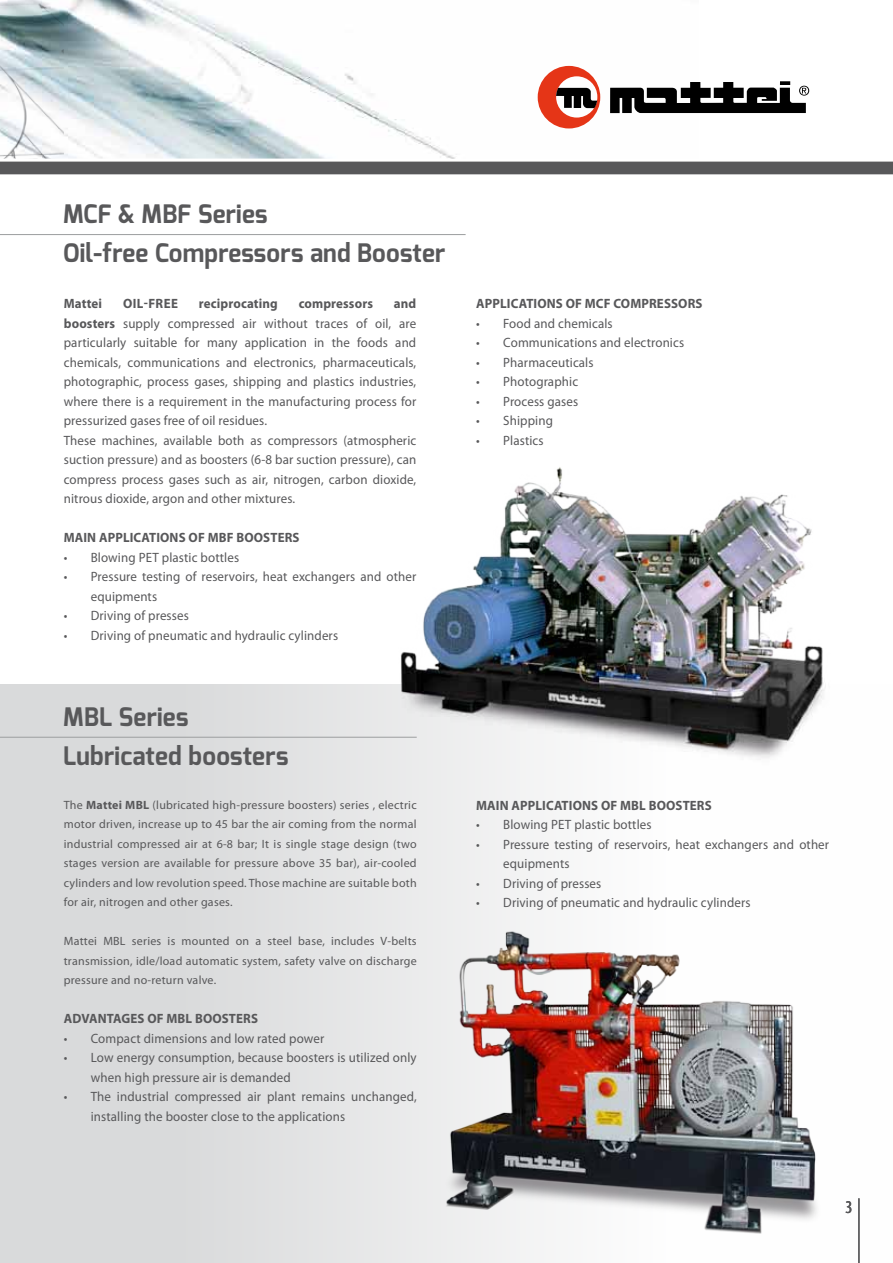
<style>
.page{position:relative;width:893px;height:1263px;background:#fff}
.page>*{position:absolute;margin:0;border:0;box-sizing:border-box;transform-origin:0 0}
.t1{font:700 25.5px/39px "Exo";letter-spacing:.01em;color:#58585a;scale:.96 1}
.t2{font:condensed 18px "Myriad Pro";color:#58585a}
.t3{font:13.5px/19.5px "Myriad Pro";letter-spacing:.01em;color:#58585a;scale:.96 1}
.t4{font:700 13.5px "Myriad Pro";letter-spacing:.01em;color:#58585a;scale:.96 1}
.t5{font:12px/19.5px "Myriad Pro";letter-spacing:.02em;color:#58585a;text-align:justify}
.s1{font-weight:700}
</style>
<div class="page">
<img style="left:64px;top:0;width:556px;height:157px">
<img style="left:0;top:0;width:64px;height:157px">
<svg style="left:538px;top:66px;width:62px;height:62px"></svg>
<hr style="left:780px;top:81px;width:10px;height:4px;background:#4a4a4a">
<svg style="left:610px;top:82px;width:199px;height:31px"></svg>
<svg style="left:0;top:157px;width:893px;height:18px"></svg>
<div style="left:0;top:685px;width:893px;height:578px;background:linear-gradient(to right,#d3d5d6,#fff)"></div>
<img style="left:374px;top:467px;width:490px;height:300px">
<hr style="left:0;top:737px;width:417px;height:1px;background:#9c9e9f">
<img style="left:360px;top:910px;width:533px;height:353px">
<hr style="left:858px;top:1198px;width:1px;height:65px;background:#58585a">
<hr style="left:0;top:234px;width:466px;height:1px;background:#9c9e9f">
<h1 class="t1" style="left:63px;top:194px;width:400px">MCF &amp; MBF Series<br>Oil-free Compressors and Booster</h1>
<p class="t4" style="left:64px;top:295px;width:41px">Mattei</p>
<p class="t4" style="left:123px;top:295px;width:51px">oil-free</p>
<p class="t4" style="left:199px;top:295px;width:84px">reciprocating</p>
<p class="t4" style="left:299px;top:295px;width:79px">compressors</p>
<p class="t3" style="left:64px;top:294px;width:369px;text-indent:330px"><span class="s1">and boosters</span> supply compressed air without traces of oil, are particularly suitable for many application in the foods and chemicals, communications and electronics, pharmaceuticals, photographic, process gases, shipping and plastics industries, where there is a requirement in the manufacturing process for pressurized gases free of oil residues.<br>These machines, available both as compressors (atmospheric suction pressure) and as boosters (6-8 bar suction pressure), can compress process gases such as air, nitrogen, carbon dioxide, nitrous dioxide, argon and other mixtures.</p>
<p class="t4" style="left:64px;top:529px;width:247px">MAIN APPLICATIONS OF MBF BOOSTERS</p>
<p class="t3" style="left:64px;top:547px;width:184px">• Blowing PET plastic bottles</p>
<p class="t3" style="left:91px;top:567px;width:341px;text-indent:-27px">• Pressure testing of reservoirs, heat exchangers and other equipments</p>
<p class="t3" style="left:64px;top:606px;width:132px">• Driving of presses</p>
<p class="t3" style="left:64px;top:625px;width:287px">• Driving of pneumatic and hydraulic cylinders</p>
<h1 class="t1" style="left:63px;top:697px;width:236px">MBL Series<br>Lubricated boosters</h1>
<p class="t5" style="left:64px;top:795px;width:354px">The <span class="s1">Mattei MBL</span> (lubricated high-pressure boosters) series , electric motor driven, increase up to 45 bar the air coming from the normal industrial compressed air at 6‐8 bar; It is single stage design (two stages version are available for pressure above 35 bar), air‐cooled cylinders and low revolution speed. Those machine are suitable both for air, nitrogen and other gases.</p>
<p class="t5" style="left:64px;top:931px;width:354px">Mattei MBL series is mounted on a steel base, includes V‐belts transmission, idle/load automatic system, safety valve on discharge pressure and no‐return valve.</p>
<p class="t4" style="left:64px;top:1010px;width:204px">ADVANTAGES OF MBL BOOSTERS</p>
<p class="t3" style="left:64px;top:1028px;width:273px">• Compact dimensions and low rated power</p>
<p class="t3" style="left:91px;top:1048px;width:341px;text-indent:-27px">• Low energy consumption, because boosters is utilized only when high pressure air is demanded</p>
<p class="t3" style="left:91px;top:1087px;width:341px;text-indent:-27px">• The industrial compressed air plant remains unchanged, installing the booster close to the applications</p>
<p class="t4" style="left:476px;top:295px;width:237px">APPLICATIONS OF MCF COMPRESSORS</p>
<p class="t3" style="left:476px;top:313px;width:144px">• Food and chemicals</p>
<p class="t3" style="left:476px;top:333px;width:218px">• Communications and electronics</p>
<p class="t3" style="left:476px;top:352px;width:124px">• Pharmaceuticals</p>
<p class="t3" style="left:476px;top:372px;width:108px">• Photographic</p>
<p class="t3" style="left:476px;top:391px;width:108px">• Process gases</p>
<p class="t3" style="left:476px;top:411px;width:81px">• Shipping</p>
<p class="t3" style="left:476px;top:430px;width:72px">• Plastics</p>
<p class="t4" style="left:476px;top:796px;width:247px">MAIN APPLICATIONS OF MBL BOOSTERS</p>
<p class="t3" style="left:476px;top:815px;width:184px">• Blowing PET plastic bottles</p>
<p class="t3" style="left:503px;top:834px;width:341px;text-indent:-27px">• Pressure testing of reservoirs, heat exchangers and other equipments</p>
<p class="t3" style="left:476px;top:873px;width:132px">• Driving of presses</p>
<p class="t3" style="left:476px;top:893px;width:287px">• Driving of pneumatic and hydraulic cylinders</p>
<h2 class="t2" style="left:845px;top:1196px;width:8px">3</h2>
</div>
